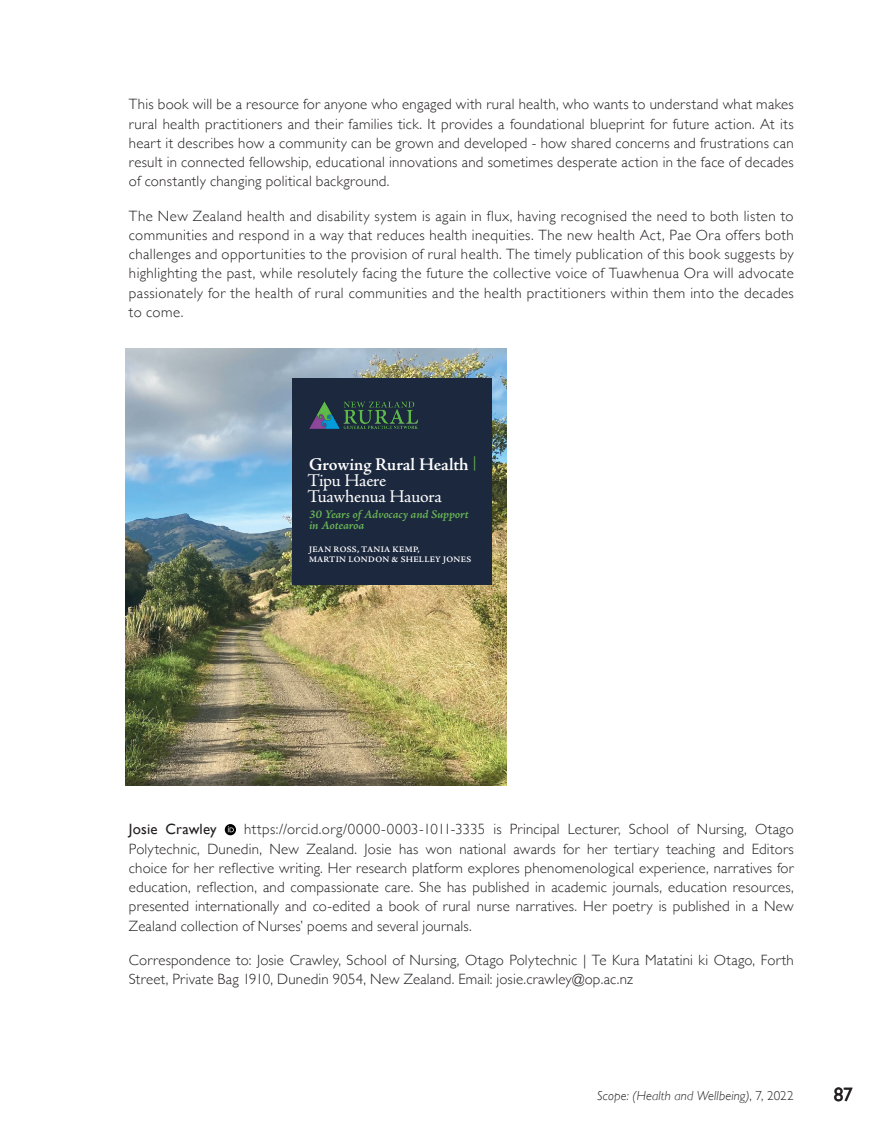
<style>
.page{position:relative;width:893px;height:1141px;background:#fff}
.page>*{position:absolute;margin:0;border:0;box-sizing:border-box;transform-origin:0 0}
.t1{font:19.25px "Gill Sans";color:#231f20}
.t2{font:18.03px/15.9px "Adobe Jenson Pro";letter-spacing:-.015em;color:#fff}
.Body_copy{font:300 14.88px/19.2px "Gill Sans";letter-spacing:.015em;color:#231f20;text-align:justify}
.Body_copy-2{font:14.88px "Gill Sans";letter-spacing:.005em;color:#231f20}
.t3{font:italic 300 13.12px "Gill Sans";letter-spacing:.01em;color:#231f20}
.t4{font:11.72px/11px "Adobe Jenson Pro Semibold It Capt";letter-spacing:-.015em;color:#6ab655}
.t5{font:8.22px/9.6px "Adobe Jenson Pro Semibold Capt";letter-spacing:.035em;color:#fff}
.s1{font-weight:600}
.s2{font-style:normal}
</style>
<div class="page">
<img style="left:126px;top:349px;width:380px;height:437px">
<div style="left:292px;top:378px;width:200px;height:206px;background:#1c283e"></div>
<img style="left:310px;top:402px;width:108px;height:26px">
<svg style="left:225px;top:824px;width:11px;height:11px"></svg>
<svg style="left:228px;top:826px;width:6px;height:6px"></svg>
<p class="Body_copy" style="left:129px;top:94px;width:666px">This book will be a resource for anyone who engaged with rural health, who wants to understand what makes rural health practitioners and their families tick. It provides a foundational blueprint for future action. At its heart it describes how a community can be grown and developed - how shared concerns and frustrations can result in connected fellowship, educational innovations and sometimes desperate action in the face of decades of constantly changing political background.</p>
<p class="Body_copy" style="left:129px;top:205px;width:666px">The New Zealand health and disability system is again in flux, having recognised the need to both listen to communities and respond in a way that reduces health inequities. The new health Act, Pae Ora offers both challenges and opportunities to the provision of rural health. The timely publication of this book suggests by highlighting the past, while resolutely facing the future the collective voice of Tuawhenua Ora will advocate passionately for the health of rural communities and the health practitioners within them into the decades to come.</p>
<p class="t2" style="left:307px;top:457px;width:171px"><span class="s1">Growing Rural Health</span> <sup>|<br></sup>Tipu Haere<br>Tuawhenua Hauora</p>
<p class="t4" style="left:309px;top:510px;width:161px">30 Years of Advocacy and Support in Aotearoa</p>
<p class="t5" style="left:309px;top:545px;width:164px">JEAN ROSS, TANIA KEMP,<br>MARTIN LONDON &amp; SHELLEY JONES</p>
<p class="Body_copy-2" style="left:129px;top:821px;width:89px">Josie Crawley</p>
<p class="Body_copy" style="left:129px;top:819px;width:666px;text-indent:115px">https://orcid.org/0000-0003-1011-3335 is Principal Lecturer, School of Nursing, Otago Polytechnic, Dunedin, New Zealand. Josie has won national awards for her tertiary teaching and Editors choice for her reflective writing. Her research platform explores phenomenological experience, narratives for education, reflection, and compassionate care. She has published in academic journals, education resources, presented internationally and co-edited a book of rural nurse narratives. Her poetry is published in a New Zealand collection of Nurses’ poems and several journals.</p>
<p class="Body_copy" style="left:129px;top:950px;width:666px">Correspondence to: Josie Crawley, School of Nursing, Otago Polytechnic | Te Kura Matatini ki Otago, Forth<br>Street, Private Bag 1910, Dunedin 9054, New Zealand. Email: josie.crawley@op.ac.nz</p>
<p class="t3" style="left:597px;top:1089px;width:198px">Scope: (Health and Wellbeing)<span class="s2">, 7, 2022</span></p>
<p class="t1" style="left:834px;top:1083px;width:20px">87</p>
</div>
